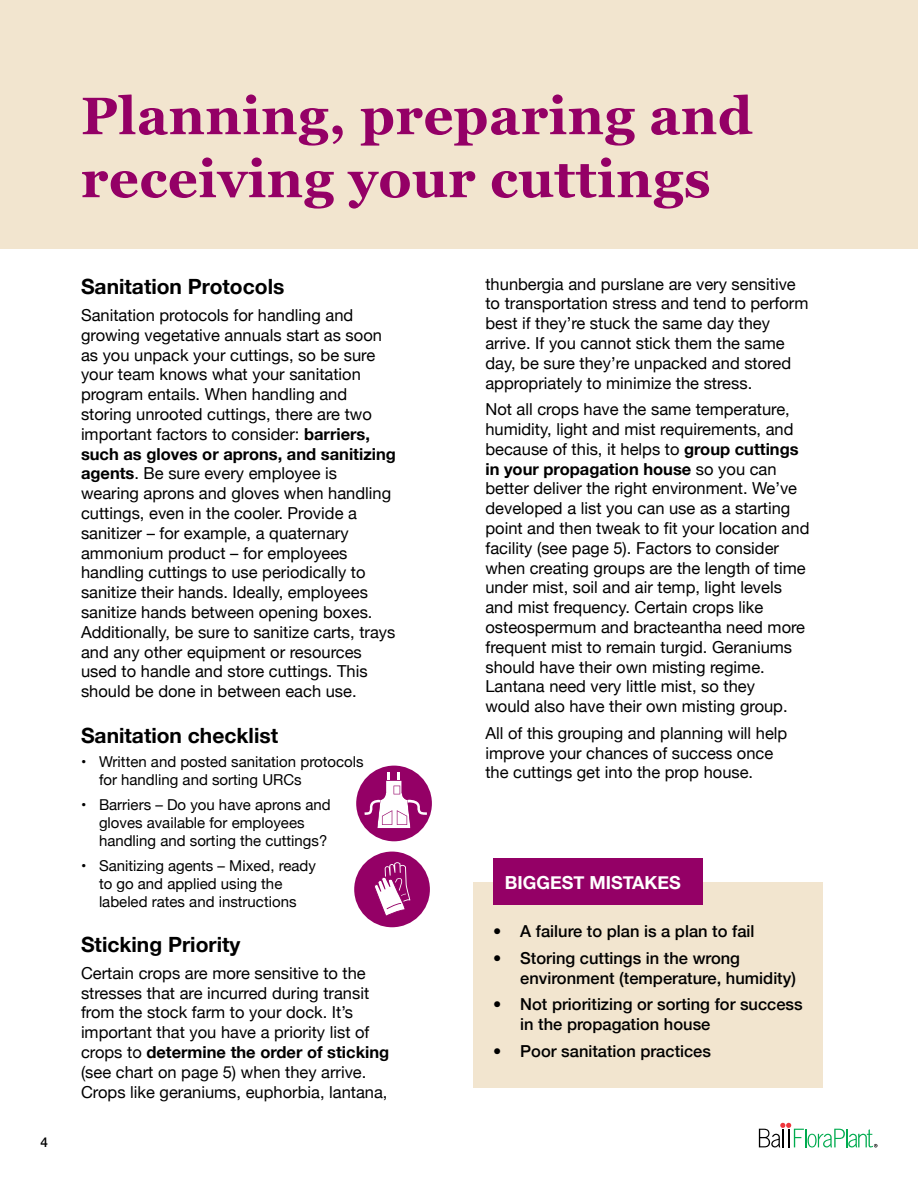
<style>
.page{position:relative;width:918px;height:1188px;background:#fff}
.page>*{position:absolute;margin:0;border:0;box-sizing:border-box;transform-origin:0 0}
.t1{font:700 52.5px/63px "Georgia Pro";letter-spacing:.01em;color:#940066}
.t2{font:700 21px "Helvetica Neue";color:#000}
.t3{font:700 18px "Helvetica Neue";color:#fff}
.t4{font:16.5px/19.8px "Helvetica Neue";color:#000}
.t5{font:500 16.5px/19.8px "Helvetica Neue";color:#000}
.t6{font:15px/18px "Helvetica Neue";color:#000}
.t7{font:500 13.5px "Helvetica Neue";color:#000}
.s1{font-weight:700}
</style>
<div class="page">
<div style="left:473px;top:882px;width:350px;height:206px;background:#f2e5cf"></div>
<div style="left:493px;top:858px;width:210px;height:46px;background:#940066"></div>
<div style="left:0;top:0;width:918px;height:248px;background:#f2e5cf"></div>
<div style="left:354px;top:852px;width:76px;height:75px;background:#940066;border-radius:50%"></div>
<svg style="left:374px;top:862px;width:36px;height:54px"></svg>
<div style="left:356px;top:766px;width:76px;height:75px;background:#940066;border-radius:50%"></div>
<svg style="left:364px;top:772px;width:63px;height:57px"></svg>
<svg style="left:759px;top:1123px;width:118px;height:24px"></svg>
<p class="t7" style="left:40px;top:1132px;width:9px">4</p>
<h1 class="t1" style="left:81px;top:87px;width:673px">Planning, preparing and receiving your cuttings</h1>
<p class="t2" style="left:81px;top:270px;width:205px">Sanitation Protocols</p>
<p class="t4" style="left:81px;top:306px;width:317px">Sanitation protocols for handling and growing vegetative annuals start as soon as you unpack your cuttings, so be sure your team knows what your sanitation program entails. When handling and storing unrooted cuttings, there are two important factors to consider: <span class="s1">barriers, such as gloves or aprons, and sanitizing agents</span>. Be sure every employee is wearing aprons and gloves when handling cuttings, even in the cooler. Provide a sanitizer – for example, a quaternary ammonium product – for employees handling cuttings to use periodically to sanitize their hands. Ideally, employees sanitize hands between opening boxes.<br>Additionally, be sure to sanitize carts, trays and any other equipment or resources used to handle and store cuttings. This should be done in between each use.</p>
<p class="t2" style="left:81px;top:719px;width:199px">Sanitation checklist</p>
<p class="t6" style="left:99px;top:754px;width:266px;text-indent:-18px">• Written and posted sanitation protocols for handling and sorting URCs</p>
<p class="t6" style="left:99px;top:797px;width:233px;text-indent:-18px">• Barriers – Do you have aprons and gloves available for employees handling and sorting the cuttings?</p>
<p class="t6" style="left:99px;top:857px;width:218px;text-indent:-18px">• Sanitizing agents – Mixed, ready to go and applied using the labeled rates and instructions</p>
<p class="t2" style="left:81px;top:928px;width:161px">Sticking Priority</p>
<p class="t4" style="left:81px;top:964px;width:310px">Certain crops are more sensitive to the stresses that are incurred during transit from the stock farm to your dock. It’s important that you have a priority list of crops to <span class="s1">determine the order of sticking </span>(see chart on page 5) when they arrive.<br>Crops like geraniums, euphorbia, lantana,</p>
<p class="t4" style="left:485px;top:275px;width:325px">thunbergia and purslane are very sensitive to transportation stress and tend to perform best if they’re stuck the same day they arrive. If you cannot stick them the same day, be sure they’re unpacked and stored appropriately to minimize the stress.</p>
<p class="t4" style="left:485px;top:400px;width:325px">Not all crops have the same temperature, humidity, light and mist requirements, and because of this, it helps to <span class="s1">group cuttings in your propagation house</span> so you can better deliver the right environment. We’ve developed a list you can use as a starting point and then tweak to fit your location and facility (see page 5). Factors to consider when creating groups are the length of time under mist, soil and air temp, light levels and mist frequency. Certain crops like osteospermum and bracteantha need more frequent mist to remain turgid. Geraniums should have their own misting regime.<br>Lantana need very little mist, so they<br>would also have their own misting group.</p>
<p class="t4" style="left:485px;top:724px;width:303px">All of this grouping and planning will help improve your chances of success once the cuttings get into the prop house.</p>
<p class="t3" style="left:505px;top:868px;width:177px">BIGGEST MISTAKES</p>
<p class="t5" style="left:493px;top:920px;width:263px">• A failure to plan is a plan to fail</p>
<p class="t5" style="left:520px;top:947px;width:277px;text-indent:-27px">• Storing cuttings in the wrong environment (temperature, humidity)</p>
<p class="t5" style="left:520px;top:993px;width:284px;text-indent:-27px">• Not prioritizing or sorting for success in the propagation house</p>
<p class="t5" style="left:493px;top:1039px;width:219px">• Poor sanitation practices</p>
</div>
